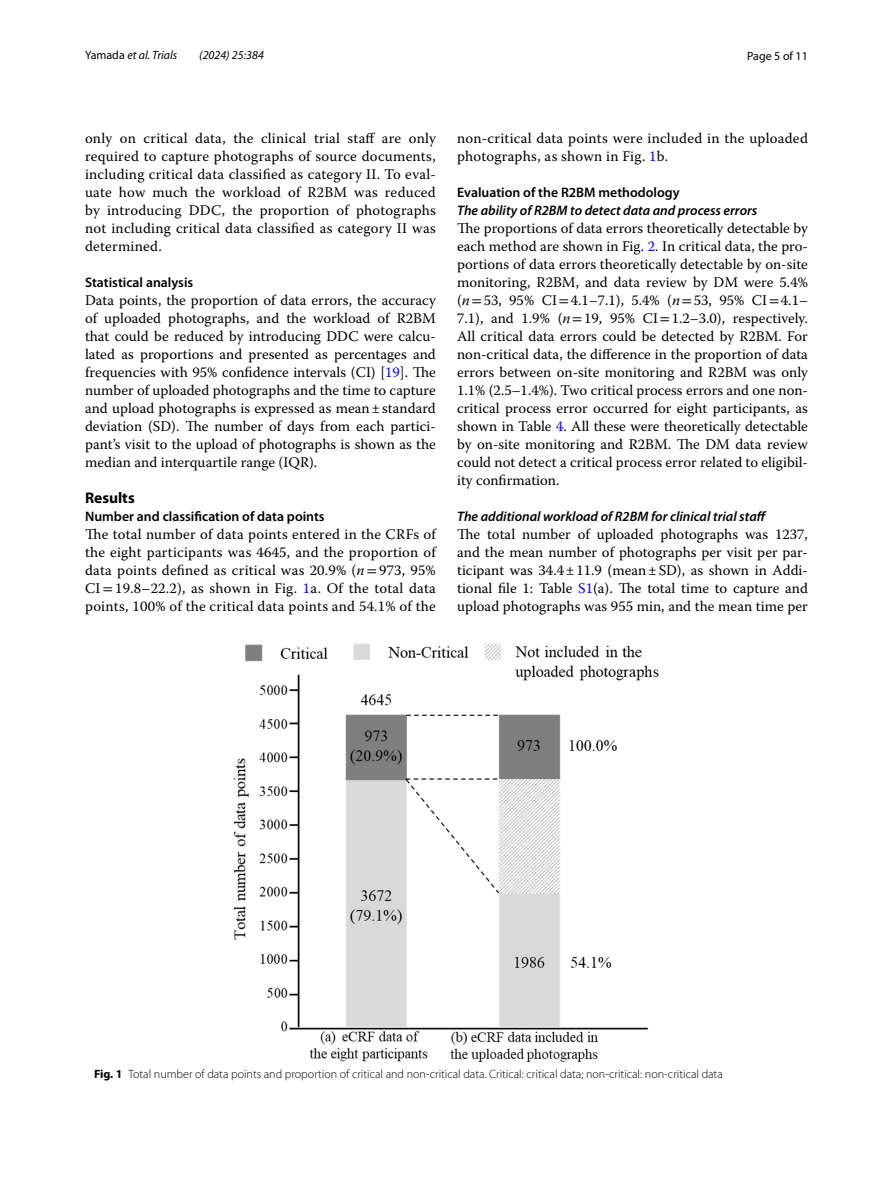
<style>
.page{position:relative;width:893px;height:1187px;background:#fff}
.page>*{position:absolute;margin:0;border:0;box-sizing:border-box;transform-origin:0 0}
.t1{font:700 15.45px "Myriad Pro";color:#000}
.t2{font:14.7px/18px "Warnock Pro";letter-spacing:.01em;color:#000;text-align:justify}
.t3{font:italic 600 13.8px "Myriad Pro";color:#000}
.t4{font:600 13.8px "Myriad Pro";color:#000}
.t5{font:300 12px "Myriad Pro";color:#000}
.t6{font:italic 12px "Myriad Pro";color:#000}
.t7{font:12px "Myriad Pro";color:#000}
.s1{font-style:normal}
.s2{color:#00f}
.s3{font-style:italic}
.s4{font-family:"STIX"}
.s5{font-weight:700}
</style>
<div class="page">
<img style="left:234px;top:643px;width:425px;height:419px">
<p class="t6" style="left:85px;top:48px;width:94px"><span class="s1">Yamada</span> et al. Trials</p>
<p class="t6" style="left:199px;top:48px;width:66px">(2024) 25:384</p>
<p class="t7" style="left:747px;top:48px;width:62px">Page 5 of 11</p>
<p class="t2" style="left:85px;top:128px;width:352px">only on critical data, the clinical trial staff are only required to capture photographs of source documents, including critical data classified as category II. To eval&shy;uate how much the workload of R2BM was reduced by introducing DDC, the proportion of photographs not including critical data classified as category II was determined.</p>
<p class="t4" style="left:85px;top:273px;width:110px">Statistical analysis</p>
<p class="t2" style="left:85px;top:290px;width:352px">Data points, the proportion of data errors, the accuracy of uploaded photographs, and the workload of R2BM that could be reduced by introducing DDC were calcu&shy;lated as proportions and presented as percentages and frequencies with 95% confidence intervals (CI) [<span class="s2">19</span>]. The number of uploaded photographs and the time to capture and upload photographs is expressed as mean±standard deviation (SD). The number of days from each partici&shy;pant’s visit to the upload of photographs is shown as the median and interquartile range (IQR).</p>
<p class="t1" style="left:85px;top:487px;width:51px">Results</p>
<p class="t4" style="left:85px;top:507px;width:241px">Number and classification of data points</p>
<p class="t2" style="left:85px;top:524px;width:352px">The total number of data points entered in the CRFs of the eight participants was 4645, and the proportion of data points defined as critical was 20.9% (<span class="s3">n</span><span class="s4">=</span>973, 95% CI<span class="s4">=</span>19.8–22.2), as shown in Fig. <span class="s2">1</span>a. Of the total data points, 100% of the critical data points and 54.1% of the</p>
<p class="t2" style="left:457px;top:128px;width:352px">non-critical data points were included in the uploaded photographs, as shown in Fig. <span class="s2">1</span>b.</p>
<p class="t4" style="left:457px;top:183px;width:224px">Evaluation of the R2BM methodology</p>
<p class="t3" style="left:457px;top:201px;width:302px">The ability of R2BM to detect data and process errors</p>
<p class="t2" style="left:457px;top:218px;width:352px">The proportions of data errors theoretically detectable by each method are shown in Fig. <span class="s2">2</span>. In critical data, the pro&shy;portions of data errors theoretically detectable by on-site monitoring, R2BM, and data review by DM were 5.4% (<span class="s3">n</span><span class="s4">=</span>53, 95% CI<span class="s4">=</span>4.1–7.1), 5.4% (<span class="s3">n</span><span class="s4">=</span>53, 95% CI<span class="s4">=</span>4.1– 7.1), and 1.9% (<span class="s3">n</span><span class="s4">=</span>19, 95% CI<span class="s4">=</span>1.2–3.0), respectively.<br>All critical data errors could be detected by R2BM. For non-critical data, the difference in the proportion of data errors between on-site monitoring and R2BM was only 1.1% (2.5–1.4%). Two critical process errors and one non&shy;critical process error occurred for eight participants, as shown in Table <span class="s2">4</span>. All these were theoretically detectable by on-site monitoring and R2BM. The DM data review could not detect a critical process error related to eligibil&shy;ity confirmation.</p>
<p class="t3" style="left:457px;top:507px;width:311px">The additional workload of R2BM for clinical trial staff</p>
<p class="t2" style="left:457px;top:524px;width:352px">The total number of uploaded photographs was 1237, and the mean number of photographs per visit per par&shy;ticipant was 34.4±11.9 (mean±SD), as shown in Addi&shy;tional file 1: Table <span class="s2">S1</span>(a). The total time to capture and upload photographs was 955 min, and the mean time per</p>
<p class="t5" style="left:94px;top:1066px;width:630px"><span class="s5">Fig. 1</span> Total number of data points and proportion of critical and non-critical data. Critical: critical data; non-critical: non-critical data</p>
</div>
